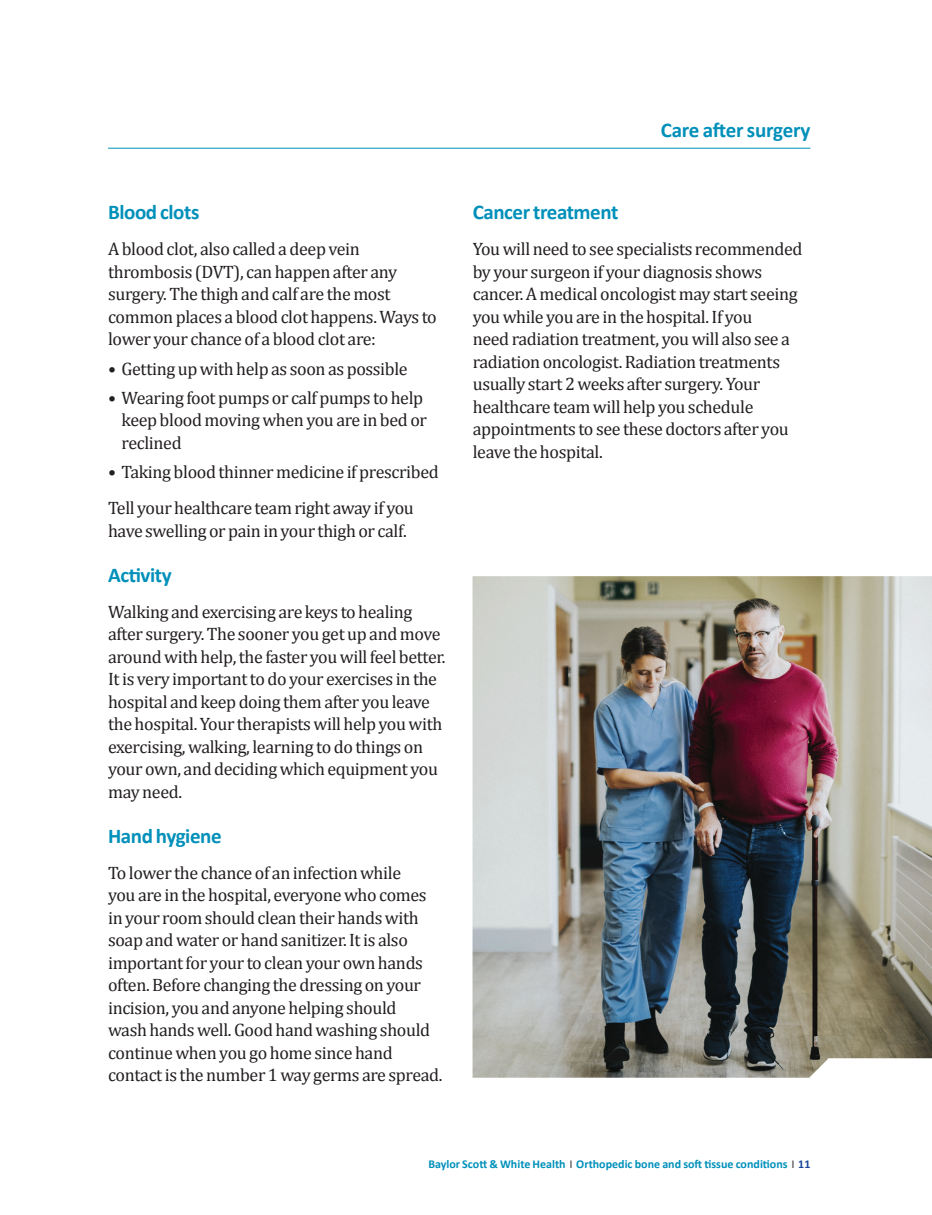
<style>
.page{position:relative;width:932px;height:1215px;background:#fff}
.page>*{position:absolute;margin:0;border:0;box-sizing:border-box;transform-origin:0 0}
.subhead{font:700 21px "Calibri";letter-spacing:-.02em;color:#0090ba}
.feature_head_1{font:700 21px "Calibri";letter-spacing:-.01em;color:#0090ba}
.body{font:18px/22.5px "Cambria";letter-spacing:-.02em;color:#231f20}
.t1{font:700 12px "Calibri";color:#0090ba}
.s1{color:#231f20}
.s2{color:#18469d}
</style>
<div class="page">
<hr style="left:108px;top:148px;width:702px;height:1px;background:#0090ba">
<img style="left:472px;top:576px;width:460px;height:502px">
<p class="subhead" style="left:108px;top:199px;width:93px">Blood clots</p>
<p class="body" style="left:108px;top:238px;width:330px">A blood clot, also called a deep vein thrombosis (DVT), can happen after any surgery. The thigh and calf are the most common places a blood clot happens. Ways to lower your chance of a blood clot are:</p>
<p class="body" style="left:108px;top:357px;width:301px">• Getting up with help as soon as possible</p>
<p class="body" style="left:122px;top:386px;width:307px;text-indent:-14px">• Wearing foot pumps or calf pumps to help keep blood moving when you are in bed or reclined</p>
<p class="body" style="left:108px;top:461px;width:332px">• Taking blood thinner medicine if prescribed</p>
<p class="body" style="left:108px;top:497px;width:307px">Tell your healthcare team right away if you have swelling or pain in your thigh or calf.</p>
<p class="subhead" style="left:108px;top:561px;width:65px">Activity</p>
<p class="body" style="left:108px;top:600px;width:339px">Walking and exercising are keys to healing after surgery. The sooner you get up and move around with help, the faster you will feel better.<br>It is very important to do your exercises in the hospital and keep doing them after you leave the hospital. Your therapists will help you with exercising, walking, learning to do things on your own, and deciding which equipment you may need.</p>
<p class="subhead" style="left:108px;top:822px;width:115px">Hand hygiene</p>
<p class="body" style="left:108px;top:861px;width:336px">To lower the chance of an infection while<br>you are in the hospital, everyone who comes in your room should clean their hands with soap and water or hand sanitizer. It is also important for your to clean your own hands often. Before changing the dressing on your incision, you and anyone helping should<br>wash hands well. Good hand washing should continue when you go home since hand contact is the number 1 way germs are spread.</p>
<p class="feature_head_1" style="left:660px;top:116px;width:151px">Care after surgery</p>
<p class="subhead" style="left:472px;top:199px;width:147px">Cancer treatment</p>
<p class="body" style="left:472px;top:238px;width:331px">You will need to see specialists recommended by your surgeon if your diagnosis shows cancer. A medical oncologist may start seeing you while you are in the hospital. If you<br>need radiation treatment, you will also see a radiation oncologist. Radiation treatments usually start 2 weeks after surgery. Your healthcare team will help you schedule appointments to see these doctors after you leave the hospital.</p>
<p class="t1" style="left:428px;top:1157px;width:383px">Baylor Scott &amp; White Health <span class="s1">I</span> Orthopedic bone and soft tissue conditions <span class="s1">I</span> <span class="s2">11</span></p>
</div>
